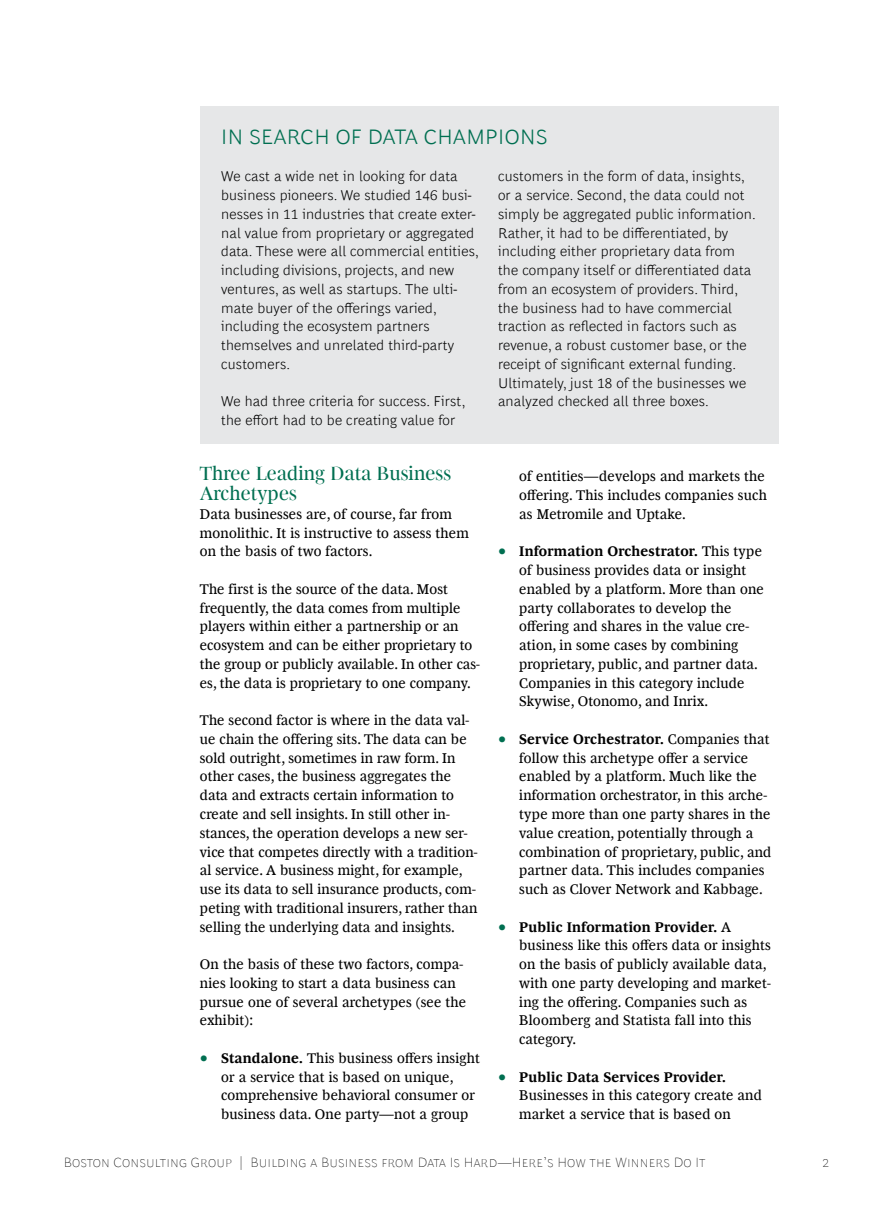
<style>
.page{position:relative;width:893px;height:1212px;background:#fff}
.page>*{position:absolute;margin:0;border:0;box-sizing:border-box;transform-origin:0 0}
.t1{font:300 21px "Henderson BCG Sans";letter-spacing:.015em;color:#006f51}
.t2{font:19.5px/20.2px "Henderson BCG Serif Head";letter-spacing:.005em;color:#006f51}
.t3{font:14.25px/18.8px "Henderson BCG Serif";letter-spacing:.015em;color:#000}
.t4{font:300 14.25px/18.8px "Henderson BCG Sans";letter-spacing:.015em;color:#000}
.t5{font:100 13.5px "Henderson BCG Sans";letter-spacing:.01em;color:#000}
.s1{font-size:18px;color:#006f51}
.s2{font-weight:700}
</style>
<div class="page">
<div style="left:200px;top:106px;width:578px;height:338px;background:#e6e7e8"></div>
<h1 class="t1" style="left:221px;top:121px;width:328px">IN SEARCH OF DATA CHAMPIONS</h1>
<p class="t4" style="left:221px;top:166px;width:259px">We cast a wide net in looking for data business pioneers. We studied 146 busi&shy;nesses in 11 industries that create exter&shy;nal value from proprietary or aggregated data. These were all commercial entities, including divisions, projects, and new ventures, as well as startups. The ulti&shy;mate buyer of the offerings varied, including the ecosystem partners themselves and unrelated third-party customers.</p>
<p class="t4" style="left:221px;top:391px;width:246px">We had three criteria for success. First, the effort had to be creating value for</p>
<h2 class="t2" style="left:200px;top:461px;width:253px">Three Leading Data Business<br>Archetypes</h2>
<p class="t3" style="left:200px;top:503px;width:271px">Data businesses are, of course, far from monolithic. It is instructive to assess them on the basis of two factors.</p>
<p class="t3" style="left:200px;top:578px;width:282px">The first is the source of the data. Most frequently, the data comes from multiple players within either a partnership or an ecosystem and can be either proprietary to the group or publicly available. In other cas&shy;es, the data is proprietary to one company.</p>
<p class="t3" style="left:200px;top:710px;width:279px">The second factor is where in the data val&shy;ue chain the offering sits. The data can be sold outright, sometimes in raw form. In other cases, the business aggregates the data and extracts certain information to create and sell insights. In still other in&shy;stances, the operation develops a new ser&shy;vice that competes directly with a tradition&shy;al service. A business might, for example, use its data to sell insurance products, com&shy;peting with traditional insurers, rather than selling the underlying data and insights.</p>
<p class="t3" style="left:200px;top:954px;width:268px">On the basis of these two factors, compa&shy;nies looking to start a data business can pursue one of several archetypes (see the exhibit):</p>
<p class="t3" style="left:221px;top:1047px;width:260px;text-indent:-21px"><span class="s1">•</span> <span class="s2">Standalone.</span> This business offers insight or a service that is based on unique, comprehensive behavioral consumer or business data. One party—not a group</p>
<p class="t4" style="left:498px;top:166px;width:259px">customers in the form of data, insights, or a service. Second, the data could not simply be aggregated public information.<br>Rather, it had to be differentiated, by including either proprietary data from the company itself or differentiated data from an ecosystem of providers. Third, the business had to have commercial traction as reflected in factors such as revenue, a robust customer base, or the receipt of significant external funding.<br>Ultimately, just 18 of the businesses we analyzed checked all three boxes.</p>
<p class="t3" style="left:519px;top:466px;width:249px">of entities—develops and markets the offering. This includes companies such as Metromile and Uptake.</p>
<p class="t3" style="left:519px;top:541px;width:246px;text-indent:-21px"><span class="s1">•</span> <span class="s2">Information Orchestrator.</span> This type of business provides data or insight enabled by a platform. More than one party collaborates to develop the offering and shares in the value cre&shy;ation, in some cases by combining proprietary, public, and partner data.<br>Companies in this category include Skywise, Otonomo, and Inrix.</p>
<p class="t3" style="left:519px;top:728px;width:254px;text-indent:-21px"><span class="s1">•</span> <span class="s2">Service Orchestrator.</span> Companies that follow this archetype offer a service enabled by a platform. Much like the information orchestrator, in this arche&shy;type more than one party shares in the value creation, potentially through a combination of proprietary, public, and partner data. This includes companies such as Clover Network and Kabbage.</p>
<p class="t3" style="left:519px;top:916px;width:253px;text-indent:-21px"><span class="s1">•</span> <span class="s2">Public Information Provider.</span> A business like this offers data or insights on the basis of publicly available data, with one party developing and market&shy;ing the offering. Companies such as Bloomberg and Statista fall into this category.</p>
<p class="t3" style="left:519px;top:1066px;width:244px;text-indent:-21px"><span class="s1">•</span> <span class="s2">Public Data Services Provider.<br></span>Businesses in this category create and market a service that is based on</p>
<p class="t5" style="left:64px;top:1152px;width:643px">Boston Consulting Group | Building a Business from Data Is Hard—Here’s How the Winners Do It</p>
<p class="t5" style="left:822px;top:1152px;width:9px">2</p>
</div>
